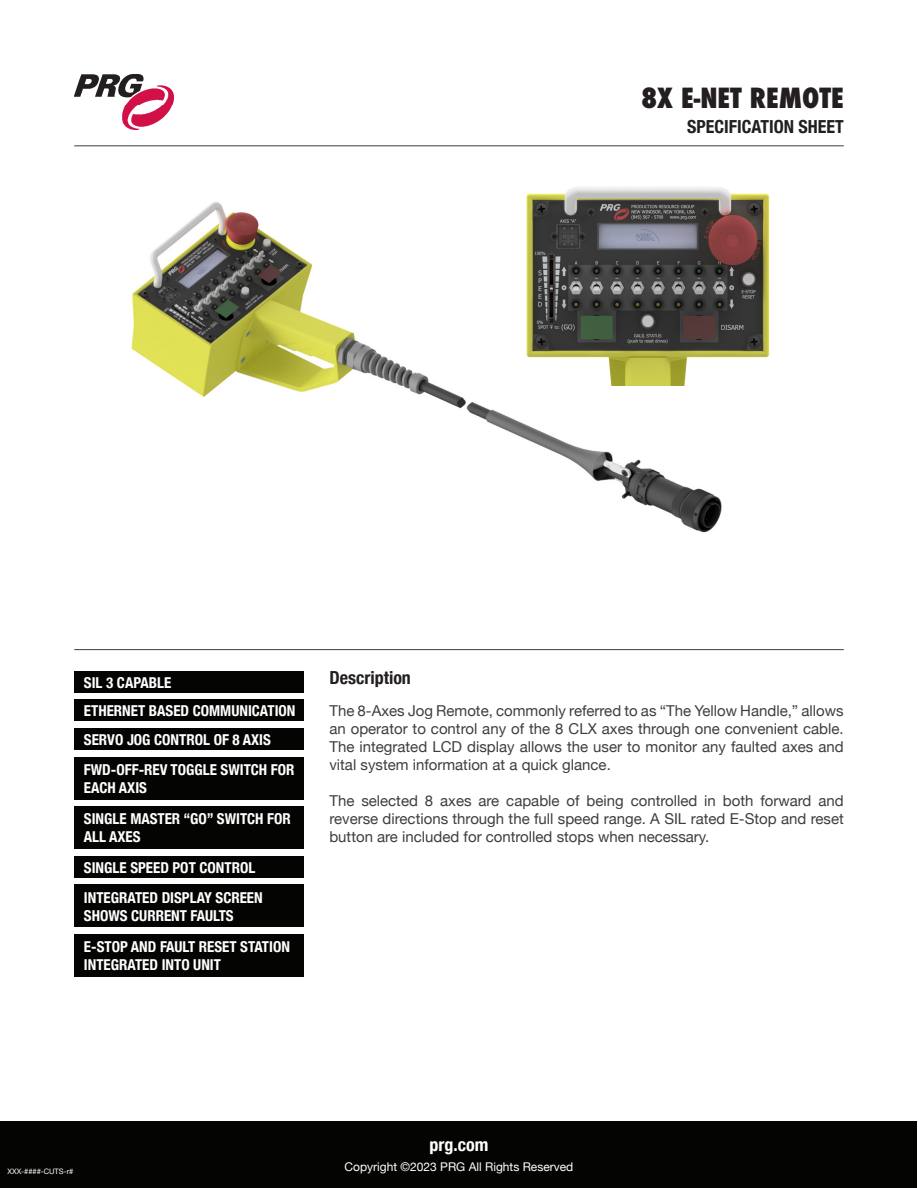
<style>
.page{position:relative;width:918px;height:1188px;background:#fff}
.page>*{position:absolute;margin:0;border:0;box-sizing:border-box;transform-origin:0 0}
.Title_-_Upper_Right{font:800 condensed 27px "Futura";color:#231f20}
.Section_Header{font:700 condensed 18px "Helvetica Neue";color:#231f20}
.t1{font:700 condensed 18px "Helvetica Neue";color:#fff}
.Body_Text{font:15px/18px "Helvetica Neue";color:#3e3e3f;text-align:justify}
.Tag_Text{font:700 condensed 15px/18px "Helvetica Neue";color:#fff}
.t2{font:12px "Helvetica Neue";color:#fff}
.Copyright{font:7.5px "Helvetica Neue";color:#fff}
</style>
<div class="page">
<hr style="left:74px;top:145px;width:770px;height:1px;background:#3e3e3f">
<div style="left:1px;top:1121px;width:916px;height:66px;background:#040503"></div>
<img style="left:74px;top:74px;width:100px;height:55px">
<hr style="left:74px;top:649px;width:770px;height:1px;background:#3e3e3f">
<div style="left:74px;top:671px;width:229px;height:21px;background:#040503"></div>
<div style="left:74px;top:757px;width:229px;height:42px;background:#040503"></div>
<div style="left:74px;top:700px;width:229px;height:21px;background:#040503"></div>
<div style="left:74px;top:807px;width:229px;height:42px;background:#040503"></div>
<div style="left:74px;top:728px;width:229px;height:22px;background:#040503"></div>
<div style="left:74px;top:856px;width:229px;height:21px;background:#040503"></div>
<div style="left:74px;top:885px;width:229px;height:42px;background:#040503"></div>
<div style="left:74px;top:935px;width:229px;height:42px;background:#040503"></div>
<img style="left:131px;top:202px;width:591px;height:331px">
<img style="left:516px;top:187px;width:254px;height:198px">
<p class="Title_-_Upper_Right" style="left:641px;top:80px;width:204px">8X E-NET REMOTE</p>
<p class="Section_Header" style="left:687px;top:112px;width:158px">SPECIFICATION SHEET</p>
<p class="Tag_Text" style="left:84px;top:672px;width:89px">SIL 3 CAPABLE</p>
<p class="Tag_Text" style="left:84px;top:701px;width:213px">ETHERNET BASED COMMUNICATION</p>
<p class="Tag_Text" style="left:84px;top:729px;width:188px">SERVO JOG CONTROL OF 8 AXIS</p>
<p class="Tag_Text" style="left:84px;top:759px;width:212px">FWD-OFF-REV TOGGLE SWITCH FOR<br>EACH AXIS</p>
<p class="Tag_Text" style="left:84px;top:809px;width:208px">SINGLE MASTER “GO” SWITCH FOR<br>ALL AXES</p>
<p class="Tag_Text" style="left:84px;top:857px;width:173px">SINGLE SPEED POT CONTROL</p>
<p class="Tag_Text" style="left:84px;top:887px;width:180px">INTEGRATED DISPLAY SCREEN<br>SHOWS CURRENT FAULTS</p>
<p class="Tag_Text" style="left:84px;top:937px;width:208px">E-STOP AND FAULT RESET STATION<br>INTEGRATED INTO UNIT</p>
<p class="Section_Header" style="left:329px;top:663px;width:83px">Description</p>
<p class="Body_Text" style="left:329px;top:702px;width:516px">The 8-Axes Jog Remote, commonly referred to as “The Yellow Handle,” allows an operator to control any of the 8 CLX axes through one convenient cable.<br>The integrated LCD display allows the user to monitor any faulted axes and vital system information at a quick glance.</p>
<p class="Body_Text" style="left:329px;top:792px;width:516px">The selected 8 axes are capable of being controlled in both forward and reverse directions through the full speed range. A SIL rated E-Stop and reset button are included for controlled stops when necessary.</p>
<p class="t1" style="left:430px;top:1130px;width:60px">prg.com</p>
<p class="Copyright" style="left:8px;top:1166px;width:67px">XXX-####-CUTS-r#</p>
<p class="t2" style="left:345px;top:1158px;width:230px">Copyright ©2023 PRG All Rights Reserved</p>
</div>
